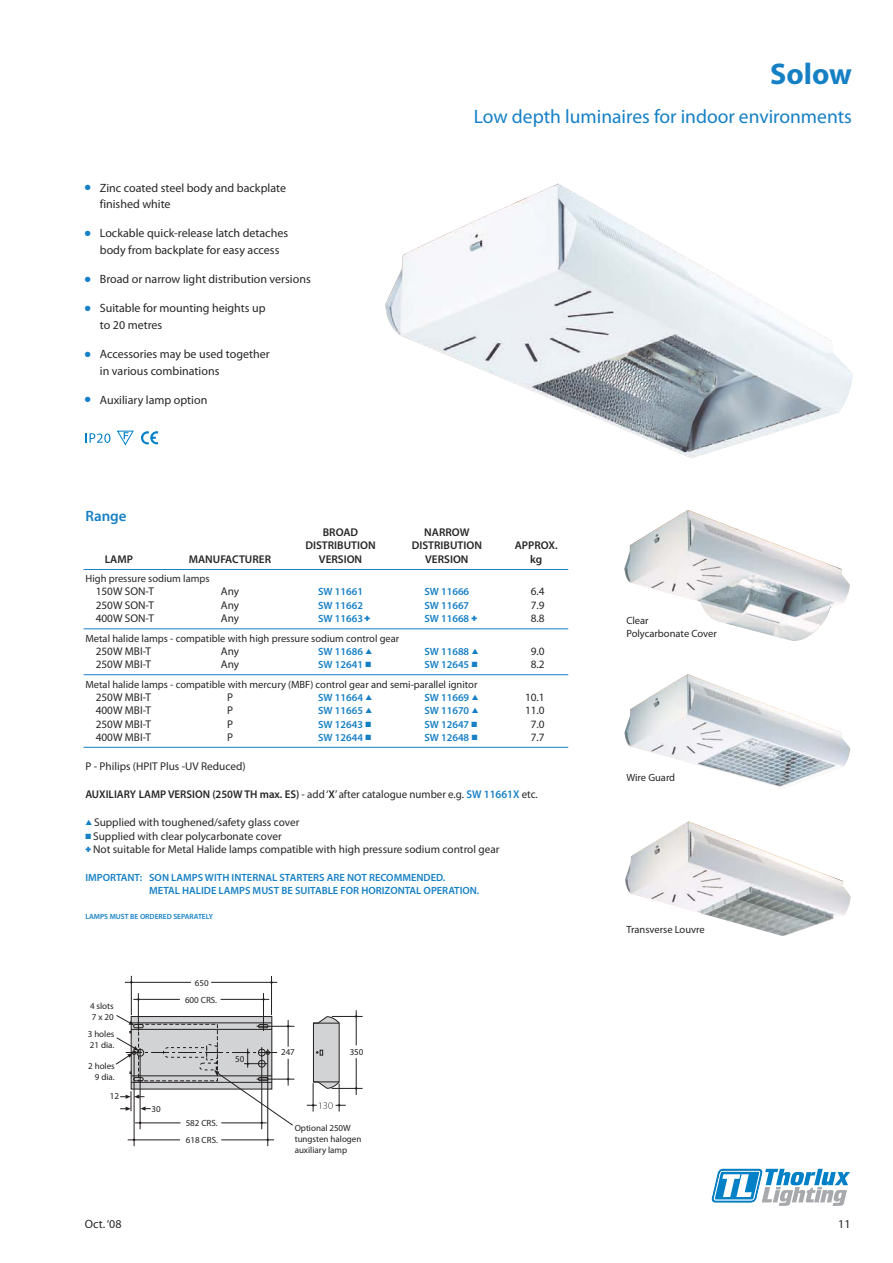
<style>
.page{position:relative;width:893px;height:1263px;background:#fff}
.page>*{position:absolute;margin:0;border:0;box-sizing:border-box;transform-origin:0 0}
.t1{font:700 30px "Myriad Pro";color:#1680c5}
.t2{font:19.5px "Myriad Pro";color:#1680c5}
.t3{font:600 15px "Myriad Pro";color:#1680c5}
.t4{font:12px/16.5px "Myriad Pro";color:#272627}
.t5{font:11.25px/13.5px "Myriad Pro";color:#272627}
.t6{font:600 11.25px "Myriad Pro";color:#272627}
.t7{font:600 10.5px/12.6px "Myriad Pro";color:#1680c5}
.t8{font:10.5px/12.6px "Myriad Pro";color:#272627}
.t9{font:9px/10.8px "Myriad Pro";color:#231f20}
.t10{font:600 7.5px "Myriad Pro";color:#1680c5}
.s1{color:#1680c5}
.s2{font-weight:400}
</style>
<div class="page">
<img style="left:385px;top:183px;width:468px;height:275px">
<hr style="left:84px;top:569px;width:484px;height:1px;background:#1680c5">
<hr style="left:84px;top:674px;width:484px;height:1px;background:#1680c5">
<hr style="left:84px;top:747px;width:484px;height:1px;background:#1680c5">
<hr style="left:84px;top:629px;width:484px;height:1px;background:#1680c5">
<svg style="left:117px;top:430px;width:17px;height:15px"></svg>
<svg style="left:141px;top:431px;width:17px;height:13px"></svg>
<svg style="left:86px;top:433px;width:24px;height:10px"></svg>
<img style="left:625px;top:821px;width:226px;height:115px">
<img style="left:624px;top:510px;width:226px;height:131px">
<img style="left:624px;top:674px;width:226px;height:114px">
<hr style="left:134px;top:1050px;width:1px;height:96px;background:#231f20">
<hr style="left:128px;top:1140px;width:52px;height:1px;background:#231f20">
<hr style="left:140px;top:1048px;width:1px;height:81px;background:#231f20">
<hr style="left:138px;top:993px;width:1px;height:38px;background:#231f20">
<hr style="left:133px;top:999px;width:47px;height:1px;background:#231f20">
<hr style="left:267px;top:1049px;width:1px;height:97px;background:#231f20">
<hr style="left:221px;top:1140px;width:53px;height:1px;background:#231f20">
<hr style="left:261px;top:1047px;width:1px;height:82px;background:#231f20">
<hr style="left:263px;top:993px;width:1px;height:38px;background:#231f20">
<hr style="left:221px;top:999px;width:48px;height:1px;background:#231f20">
<hr style="left:257px;top:1026px;width:37px;height:1px;background:#231f20">
<hr style="left:257px;top:1079px;width:37px;height:1px;background:#231f20">
<hr style="left:131px;top:976px;width:1px;height:39px;background:#231f20">
<hr style="left:271px;top:976px;width:1px;height:39px;background:#231f20">
<hr style="left:211px;top:982px;width:66px;height:1px;background:#231f20">
<hr style="left:125px;top:982px;width:66px;height:1px;background:#231f20">
<hr style="left:332px;top:1088px;width:31px;height:1px;background:#231f20">
<hr style="left:332px;top:1016px;width:31px;height:1px;background:#231f20">
<hr style="left:356px;top:1010px;width:1px;height:35px;background:#231f20">
<hr style="left:356px;top:1058px;width:1px;height:37px;background:#231f20">
<svg style="left:307px;top:1016px;width:39px;height:96px"></svg>
<svg style="left:116px;top:1015px;width:177px;height:111px"></svg>
<svg style="left:712px;top:1169px;width:138px;height:37px"></svg>
<p class="t4" style="left:100px;top:180px;width:188px;text-indent:-15px"><span class="s1">●</span> Zinc coated steel body and backplate finished white</p>
<p class="t4" style="left:85px;top:226px;width:205px;text-align:center"><span class="s1">●</span> Lockable quick-release latch detaches body from backplate for easy access</p>
<p class="t4" style="left:85px;top:272px;width:227px"><span class="s1">●</span> Broad or narrow light distribution versions</p>
<p class="t4" style="left:100px;top:301px;width:167px;text-indent:-15px"><span class="s1">●</span> Suitable for mounting heights up to 20 metres</p>
<p class="t4" style="left:100px;top:347px;width:171px;text-indent:-15px"><span class="s1">●</span> Accessories may be used together in various combinations</p>
<p class="t4" style="left:85px;top:392px;width:124px"><span class="s1">●</span> Auxiliary lamp option</p>
<h3 class="t3" style="left:85px;top:510px;width:43px">Range</h3>
<h1 class="t1" style="left:770px;top:56px;width:83px">Solow</h1>
<h2 class="t2" style="left:474px;top:109px;width:379px">Low depth luminaires for indoor environments</h2>
<p class="t6" style="left:323px;top:528px;width:37px">BROAD</p>
<p class="t6" style="left:424px;top:528px;width:47px">NARROW</p>
<p class="t6" style="left:305px;top:541px;width:72px">DISTRIBUTION</p>
<p class="t6" style="left:412px;top:541px;width:72px">DISTRIBUTION</p>
<p class="t6" style="left:515px;top:541px;width:45px">APPROX.</p>
<p class="t6" style="left:105px;top:555px;width:30px">LAMP</p>
<p class="t6" style="left:189px;top:555px;width:84px">MANUFACTURER</p>
<p class="t6" style="left:319px;top:555px;width:45px">VERSION</p>
<p class="t6" style="left:425px;top:555px;width:45px">VERSION</p>
<p class="t6" style="left:530px;top:555px;width:14px">kg</p>
<p class="t8" style="left:85px;top:573px;width:126px">High pressure sodium lamps</p>
<p class="t5" style="left:96px;top:585px;width:60px">150W SON-T</p>
<p class="t5" style="left:221px;top:585px;width:20px">Any</p>
<p class="t7" style="left:318px;top:586px;width:46px">SW 11661</p>
<p class="t7" style="left:424px;top:586px;width:46px">SW 11666</p>
<p class="t5" style="left:531px;top:585px;width:15px">6.4</p>
<p class="t5" style="left:96px;top:599px;width:60px">250W SON-T</p>
<p class="t5" style="left:221px;top:599px;width:20px">Any</p>
<p class="t7" style="left:318px;top:600px;width:46px">SW 11662</p>
<p class="t7" style="left:424px;top:600px;width:46px">SW 11667</p>
<p class="t5" style="left:531px;top:599px;width:15px">7.9</p>
<p class="t5" style="left:96px;top:612px;width:60px">400W SON-T</p>
<p class="t5" style="left:221px;top:612px;width:20px">Any</p>
<p class="t7" style="left:318px;top:613px;width:54px">SW 11663 ✚</p>
<p class="t7" style="left:424px;top:613px;width:54px">SW 11668 ✚</p>
<p class="t5" style="left:531px;top:612px;width:15px">8.8</p>
<p class="t8" style="left:85px;top:632px;width:315px">Metal halide lamps - compatible with high pressure sodium control gear</p>
<p class="t5" style="left:96px;top:645px;width:57px">250W MBI-T</p>
<p class="t5" style="left:221px;top:645px;width:20px">Any</p>
<p class="t7" style="left:318px;top:646px;width:55px">SW 11686 ▲</p>
<p class="t7" style="left:424px;top:646px;width:55px">SW 11688 ▲</p>
<p class="t5" style="left:531px;top:645px;width:15px">9.0</p>
<p class="t5" style="left:96px;top:658px;width:57px">250W MBI-T</p>
<p class="t5" style="left:221px;top:658px;width:20px">Any</p>
<p class="t7" style="left:318px;top:659px;width:54px">SW 12641 ■</p>
<p class="t7" style="left:424px;top:659px;width:54px">SW 12645 ■</p>
<p class="t5" style="left:531px;top:658px;width:15px">8.2</p>
<p class="t8" style="left:85px;top:678px;width:394px">Metal halide lamps - compatible with mercury (MBF) control gear and semi-parallel ignitor</p>
<p class="t5" style="left:96px;top:691px;width:57px">250W MBI-T</p>
<p class="t5" style="left:227px;top:691px;width:7px">P</p>
<p class="t7" style="left:318px;top:692px;width:55px">SW 11664 ▲</p>
<p class="t7" style="left:424px;top:692px;width:55px">SW 11669 ▲</p>
<p class="t5" style="left:525px;top:691px;width:21px">10.1</p>
<p class="t5" style="left:96px;top:704px;width:57px">400W MBI-T</p>
<p class="t5" style="left:227px;top:704px;width:7px">P</p>
<p class="t7" style="left:318px;top:705px;width:55px">SW 11665 ▲</p>
<p class="t7" style="left:424px;top:705px;width:55px">SW 11670 ▲</p>
<p class="t5" style="left:525px;top:704px;width:21px">11.0</p>
<p class="t5" style="left:96px;top:718px;width:57px">250W MBI-T</p>
<p class="t5" style="left:227px;top:718px;width:7px">P</p>
<p class="t7" style="left:318px;top:719px;width:54px">SW 12643 ■</p>
<p class="t7" style="left:424px;top:719px;width:54px">SW 12647 ■</p>
<p class="t5" style="left:531px;top:718px;width:15px">7.0</p>
<p class="t5" style="left:96px;top:731px;width:57px">400W MBI-T</p>
<p class="t5" style="left:227px;top:731px;width:7px">P</p>
<p class="t7" style="left:318px;top:732px;width:54px">SW 12644 ■</p>
<p class="t7" style="left:424px;top:732px;width:54px">SW 12648 ■</p>
<p class="t5" style="left:531px;top:731px;width:15px">7.7</p>
<p class="t5" style="left:85px;top:760px;width:162px">P - Philips (HPIT Plus -UV Reduced)</p>
<p class="t6" style="left:85px;top:790px;width:454px">AUXILIARY LAMP VERSION (250W TH max. ES) <span class="s2">- add ‘</span>X<span class="s2">’ after catalogue number e.g.</span> <span class="s1">SW 11661X</span> <span class="s2">etc.</span></p>
<p class="t5" style="left:85px;top:817px;width:216px"><span class="s1">▲</span> Supplied with toughened/safety glass cover</p>
<p class="t5" style="left:85px;top:830px;width:416px"><span class="s1">■</span> Supplied with clear polycarbonate cover<br><span class="s1">✚</span> Not suitable for Metal Halide lamps compatible with high pressure sodium control gear</p>
<p class="t7" style="left:149px;top:872px;width:332px;text-indent:-64px">IMPORTANT: SON LAMPS WITH INTERNAL STARTERS ARE NOT RECOMMENDED.<br>METAL HALIDE LAMPS MUST BE SUITABLE FOR HORIZONTAL OPERATION.</p>
<p class="t10" style="left:85px;top:914px;width:129px">LAMPS MUST BE ORDERED SEPARATELY</p>
<p class="t9" style="left:90px;top:1001px;width:25px">4 slots<br>7x20</p>
<p class="t9" style="left:88px;top:1029px;width:28px">3 holes<br>21 dia.</p>
<p class="t9" style="left:88px;top:1061px;width:28px;text-align:right">2 holes<br>9 dia.</p>
<p class="t9" style="left:110px;top:1092px;width:11px">12</p>
<p class="t9" style="left:151px;top:1104px;width:11px">30</p>
<p class="t9" style="left:185px;top:975px;width:34px;line-height:17px;text-align:center">650<br>600 CRS.</p>
<p class="t9" style="left:235px;top:1054px;width:11px">50</p>
<p class="t9" style="left:186px;top:1115px;width:34px;line-height:17px">582 CRS.<br>618 CRS.</p>
<p class="t9" style="left:281px;top:1048px;width:15px">247</p>
<p class="t9" style="left:350px;top:1047px;width:15px">350</p>
<p class="t9" style="left:295px;top:1124px;width:68px">Optional 250W tungsten halogen auxiliary lamp</p>
<p class="t8" style="left:626px;top:615px;width:92px">Clear<br>Polycarbonate Cover</p>
<p class="t8" style="left:626px;top:772px;width:50px">Wire Guard</p>
<p class="t8" style="left:626px;top:924px;width:80px">Transverse Louvre</p>
<p class="t4" style="left:85px;top:1216px;width:38px">Oct. ‘08</p>
<p class="t4" style="left:838px;top:1216px;width:14px">11</p>
</div>
